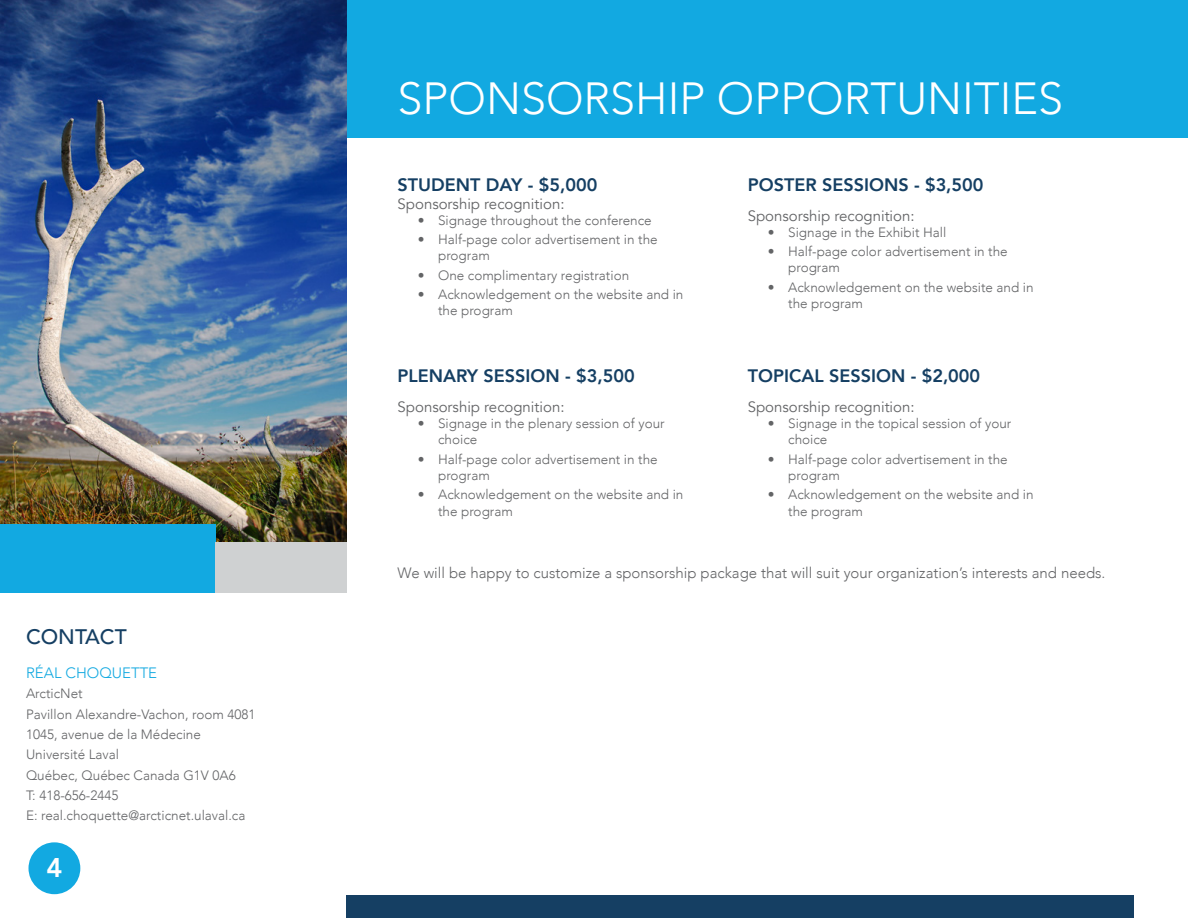
<style>
.page{position:relative;width:1188px;height:918px;background:#fff}
.page>*{position:absolute;margin:0;border:0;box-sizing:border-box;transform-origin:0 0}
.t1{font:300 45px "Avenir";color:#fff}
.t2{font:800 27px "Avenir";color:#fff}
.t3{font:500 21px "Avenir";color:#153f63}
.t4{font:800 18px "Avenir";color:#153f63}
.t5{font:15px "Avenir";color:#636466}
.t6{font:300 15px "Avenir";color:#636466}
.t7{font:300 15px "Avenir";color:#12a9e1}
.t8{font:300 13.5px/16.2px "Avenir";color:#636466}
</style>
<div class="page">
<div style="left:28px;top:842px;width:52px;height:52px;background:#12a9e1;border-radius:50%"></div>
<div style="left:347px;top:896px;width:787px;height:22px;background:#153f63"></div>
<div style="left:344px;top:0;width:844px;height:137px;background:#12a9e1"></div>
<img style="left:0;top:0;width:347px;height:542px">
<div style="left:0;top:524px;width:216px;height:68px;background:#12a9e1"></div>
<div style="left:216px;top:542px;width:131px;height:50px;background:#cfd1d2"></div>
<h3 class="t3" style="left:26px;top:618px;width:102px">CONTACT</h3>
<p class="t7" style="left:26px;top:664px;width:133px">RÉAL CHOQUETTE</p>
<p class="t8" style="left:26px;top:684px;width:231px;line-height:20.2px">ArcticNet<br>Pavillon Alexandre-Vachon, room 4081<br>1045, avenue de la Médecine<br>Université Laval<br>Québec, Québec Canada G1V 0A6<br>T: 418-656-2445<br>E: real.choquette@arcticnet.ulaval.ca</p>
<h2 class="t2" style="left:46px;top:847px;width:17px">4</h2>
<h1 class="t1" style="left:398px;top:72px;width:667px">SPONSORSHIP OPPORTUNITIES</h1>
<h3 class="t4" style="left:398px;top:170px;width:201px">STUDENT DAY - $5,000</h3>
<p class="t5" style="left:398px;top:194px;width:168px">Sponsorship recognition:</p>
<p class="t8" style="left:418px;top:212px;width:235px">• Signage throughout the conference</p>
<p class="t8" style="left:438px;top:231px;width:221px;text-indent:-20px">• Half-page color advertisement in the program</p>
<p class="t8" style="left:418px;top:267px;width:213px">• One complimentary registration</p>
<p class="t8" style="left:438px;top:286px;width:247px;text-indent:-20px">• Acknowledgement on the website and in the program</p>
<h3 class="t4" style="left:398px;top:362px;width:239px">PLENARY SESSION - $3,500</h3>
<p class="t5" style="left:398px;top:398px;width:168px">Sponsorship recognition:</p>
<p class="t8" style="left:438px;top:415px;width:228px;text-indent:-20px">• Signage in the plenary session of your choice</p>
<p class="t8" style="left:438px;top:451px;width:221px;text-indent:-20px">• Half-page color advertisement in the program</p>
<p class="t8" style="left:438px;top:487px;width:247px;text-indent:-20px">• Acknowledgement on the website and in the program</p>
<h3 class="t4" style="left:748px;top:170px;width:237px">POSTER SESSIONS - $3,500</h3>
<p class="t5" style="left:748px;top:206px;width:168px">Sponsorship recognition:</p>
<p class="t8" style="left:768px;top:224px;width:180px">• Signage in the Exhibit Hall</p>
<p class="t8" style="left:788px;top:243px;width:221px;text-indent:-20px">• Half-page color advertisement in the program</p>
<p class="t8" style="left:788px;top:279px;width:247px;text-indent:-20px">• Acknowledgement on the website and in the program</p>
<h3 class="t4" style="left:748px;top:362px;width:234px">TOPICAL SESSION - $2,000</h3>
<p class="t5" style="left:748px;top:398px;width:168px">Sponsorship recognition:</p>
<p class="t8" style="left:788px;top:415px;width:225px;text-indent:-20px">• Signage in the topical session of your choice</p>
<p class="t8" style="left:788px;top:451px;width:221px;text-indent:-20px">• Half-page color advertisement in the program</p>
<p class="t8" style="left:788px;top:487px;width:247px;text-indent:-20px">• Acknowledgement on the website and in the program</p>
<p class="t6" style="left:398px;top:564px;width:709px">We will be happy to customize a sponsorship package that will suit your organization’s interests and needs.</p>
</div>
